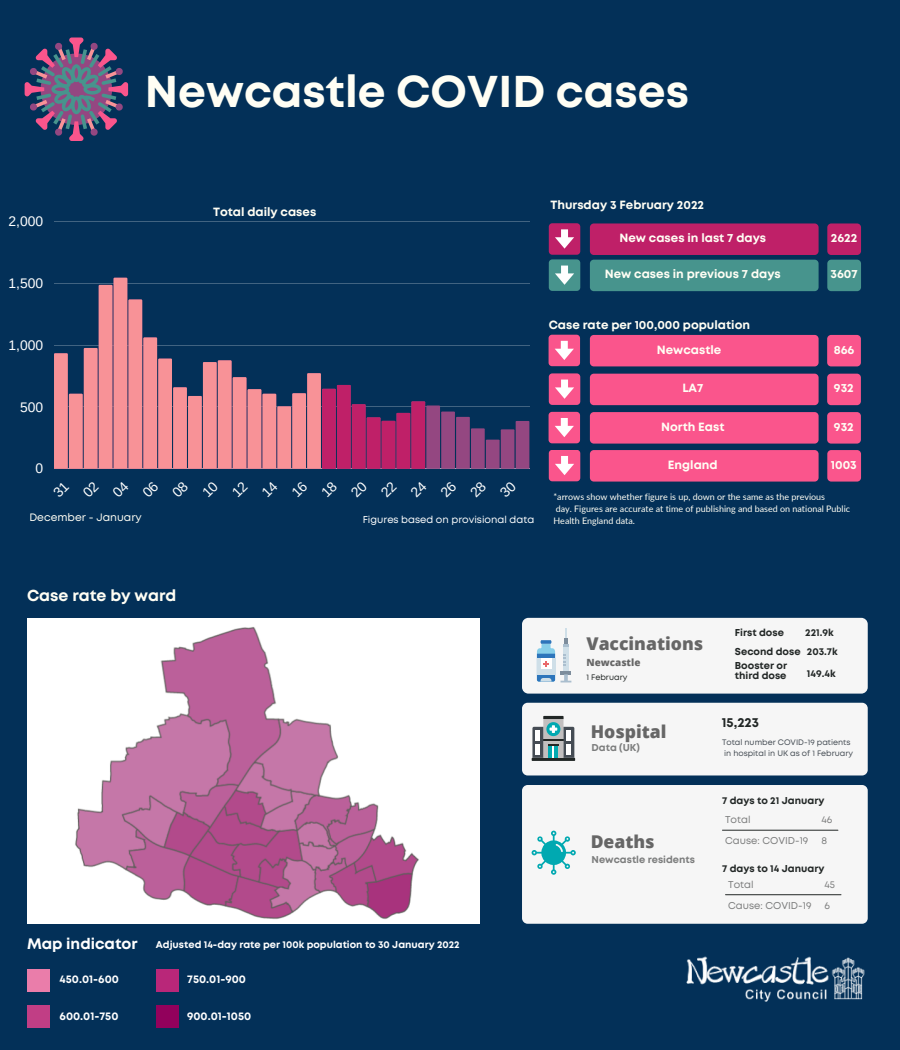
<style>
.page{position:relative;width:900px;height:1050px;background:#033058}
.page>*{position:absolute;margin:0;border:0;box-sizing:border-box;transform-origin:0 0}
.t1{font:700 44.5px "Mont";color:#fffef4}
.t2{font:800 17.6px "Open Sans";color:#666}
.t3{font:700 15.9px "Mont";color:#fffef4}
.t4{font:700 15.2px "Mont";color:#fff}
.t5{font:13.9px "Arimo";color:#fff}
.t6{font:700 13.2px "Mont";color:#222726}
.t7{font:700 11.9px "Mont";color:#fffef4}
.t8{font:700 11.2px "Mont";color:#fff}
.t9{font:10.7px "Mont";color:#fffef4}
.t10{font:700 10px/9.8px "Mont";color:#222726}
.t11{font:700 9.9px "Mont";color:#fff}
.t12{font:9.9px "Mont";color:#7c7d7d}
.t13{font:9.9px "Mont";color:#fff}
.t14{font:700 9.9px "Mont";color:#7c7d7d}
.t15{font:800 9.9px "Open Sans";color:#666}
.t16{font:8.9px/11.9px "Lato";color:#fffef4}
.t17{font:8px "Mont";color:#222726}
.t18{font:7.9px/10.6px "Mont";color:#454c54}
</style>
<div class="page">
<svg style="left:25px;top:38px;width:103px;height:103px"></svg>
<div style="left:522px;top:618px;width:346px;height:76px;background:#f6f6f6;border-radius:6px"></div>
<div style="left:563px;top:644px;width:6px;height:27px;background:#aabece"></div>
<div style="left:563px;top:647px;width:6px;height:24px;background:#cfdfe8"></div>
<svg style="left:561px;top:654px;width:10px;height:28px"></svg>
<svg style="left:564px;top:628px;width:4px;height:16px"></svg>
<svg style="left:537px;top:640px;width:18px;height:42px"></svg>
<div style="left:522px;top:703px;width:346px;height:72px;background:#f6f6f6;border-radius:6px"></div>
<hr style="left:532px;top:758px;width:43px;height:3px;background:#222726">
<svg style="left:532px;top:716px;width:42px;height:42px"></svg>
<div style="left:827px;top:223px;width:34px;height:32px;background:#bf2068;border-radius:4px"></div>
<div style="left:590px;top:223px;width:229px;height:32px;background:#bf2068;border-radius:4px"></div>
<div style="left:549px;top:223px;width:31px;height:32px;background:#bf2068;border-radius:3px"></div>
<svg style="left:555px;top:229px;width:19px;height:20px"></svg>
<div style="left:827px;top:260px;width:34px;height:31px;background:#47948d;border-radius:4px"></div>
<div style="left:590px;top:260px;width:229px;height:31px;background:#47948d;border-radius:4px"></div>
<div style="left:549px;top:260px;width:31px;height:31px;background:#47948d;border-radius:3px"></div>
<svg style="left:555px;top:266px;width:19px;height:19px"></svg>
<div style="left:590px;top:335px;width:229px;height:31px;background:#fa558c;border-radius:4px"></div>
<div style="left:549px;top:335px;width:31px;height:31px;background:#fa558c;border-radius:3px"></div>
<svg style="left:555px;top:341px;width:19px;height:19px"></svg>
<div style="left:590px;top:412px;width:229px;height:32px;background:#fa558c;border-radius:4px"></div>
<div style="left:549px;top:412px;width:31px;height:31px;background:#fa558c;border-radius:3px"></div>
<svg style="left:555px;top:418px;width:19px;height:19px"></svg>
<hr style="left:54px;top:221px;width:475px;height:1px;background:#fff">
<svg style="left:54px;top:278px;width:475px;height:191px"></svg>
<div style="left:827px;top:335px;width:34px;height:31px;background:#fa558c;border-radius:4px"></div>
<div style="left:827px;top:412px;width:34px;height:32px;background:#fa558c;border-radius:4px"></div>
<div style="left:590px;top:450px;width:229px;height:32px;background:#fa558c;border-radius:4px"></div>
<div style="left:549px;top:450px;width:31px;height:31px;background:#fa558c;border-radius:3px"></div>
<svg style="left:555px;top:456px;width:19px;height:19px"></svg>
<div style="left:827px;top:450px;width:34px;height:32px;background:#fa558c;border-radius:4px"></div>
<div style="left:590px;top:374px;width:229px;height:31px;background:#fa558c;border-radius:4px"></div>
<div style="left:549px;top:374px;width:31px;height:31px;background:#fa558c;border-radius:3px"></div>
<svg style="left:555px;top:380px;width:19px;height:19px"></svg>
<div style="left:827px;top:374px;width:34px;height:31px;background:#fa558c;border-radius:4px"></div>
<div style="left:522px;top:785px;width:346px;height:139px;background:#f6f6f6;border-radius:6px"></div>
<hr style="left:722px;top:830px;width:116px;height:1px;background:#222726">
<svg style="left:532px;top:831px;width:44px;height:44px"></svg>
<img style="left:686px;top:956px;width:179px;height:46px">
<hr style="left:726px;top:894px;width:115px;height:1px;background:#222726">
<div style="left:27px;top:618px;width:453px;height:306px;background:#fff"></div>
<div style="left:27px;top:1005px;width:23px;height:23px;background:#c13e85"></div>
<div style="left:156px;top:969px;width:22px;height:23px;background:#b92779"></div>
<div style="left:27px;top:969px;width:23px;height:23px;background:#ea7daa"></div>
<div style="left:156px;top:1005px;width:22px;height:23px;background:#92015c"></div>
<img style="left:75px;top:627px;width:344px;height:292px">
<p class="t5" style="left:9px;top:213px;width:36px">2,000</p>
<p class="t5" style="left:9px;top:275px;width:36px">1,500</p>
<p class="t5" style="left:9px;top:337px;width:36px">1,000</p>
<p class="t5" style="left:20px;top:399px;width:25px">500</p>
<p class="t5" style="left:36px;top:461px;width:9px">0</p>
<p class="t1" style="left:145px;top:75px;width:546px">Newcastle COVID cases</p>
<p class="t7" style="left:213px;top:207px;width:105px">Total daily cases</p>
<p class="t7" style="left:550px;top:200px;width:155px">Thursday 3 February 2022</p>
<p class="t7" style="left:620px;top:233px;width:148px">New cases in last 7 days</p>
<p class="t7" style="left:831px;top:233px;width:28px">2622</p>
<p class="t7" style="left:605px;top:270px;width:178px">New cases in previous 7 days</p>
<p class="t7" style="left:831px;top:270px;width:29px">3607</p>
<p class="t7" style="left:549px;top:320px;width:203px">Case rate per 100,000 population</p>
<p class="t7" style="left:657px;top:345px;width:66px">Newcastle</p>
<p class="t7" style="left:834px;top:345px;width:22px">866</p>
<p class="t7" style="left:682px;top:384px;width:23px">LA7</p>
<p class="t7" style="left:834px;top:384px;width:21px">932</p>
<p class="t7" style="left:661px;top:422px;width:65px">North East</p>
<p class="t7" style="left:834px;top:422px;width:21px">932</p>
<p class="t7" style="left:668px;top:460px;width:51px">England</p>
<p class="t7" style="left:831px;top:460px;width:27px">1003</p>
<p class="t9" style="left:29px;top:513px;width:114px">December - January</p>
<p class="t13" style="left:363px;top:516px;width:173px">Figures based on provisional data</p>
<p class="t16" style="left:553px;top:490px;width:273px">*arrows show whether figure is up, down or the same as the previous</p>
<p class="t16" style="left:553px;top:502px;width:298px">day. Figures are accurate at time of publishing and based on national Public<br>Health England data.</p>
<p class="t3" style="left:27px;top:589px;width:151px">Case rate by ward</p>
<p class="t4" style="left:27px;top:938px;width:112px">Map indicator</p>
<p class="t11" style="left:156px;top:941px;width:305px">Adjusted 14-day rate per 100k population to 30 January 2022</p>
<p class="t8" style="left:60px;top:975px;width:61px">450.01-600</p>
<p class="t8" style="left:187px;top:975px;width:60px">750.01-900</p>
<p class="t8" style="left:60px;top:1012px;width:60px">600.01-750</p>
<p class="t8" style="left:187px;top:1012px;width:66px">900.01-1050</p>
<p class="t10" style="left:735px;top:629px;width:51px">First dose</p>
<p class="t10" style="left:805px;top:629px;width:30px">221.9k</p>
<p class="t2" style="left:586px;top:631px;width:118px">Vaccinations</p>
<p class="t15" style="left:586px;top:655px;width:55px">Newcastle</p>
<p class="t10" style="left:735px;top:647px;width:67px">Second dose</p>
<p class="t10" style="left:807px;top:647px;width:32px">203.7k</p>
<p class="t17" style="left:586px;top:674px;width:43px">1 February</p>
<p class="t10" style="left:735px;top:662px;width:54px">Booster or third dose</p>
<p class="t10" style="left:807px;top:669px;width:30px">149.4k</p>
<p class="t2" style="left:591px;top:720px;width:77px">Hospital</p>
<p class="t14" style="left:592px;top:744px;width:50px">Data (UK)</p>
<p class="t2" style="left:591px;top:829px;width:66px">Deaths</p>
<p class="t14" style="left:592px;top:856px;width:105px">Newcastle residents</p>
<p class="t6" style="left:722px;top:718px;width:39px">15,223</p>
<p class="t18" style="left:722px;top:738px;width:133px">Total number COVID-19 patients in hospital in UK as of 1 February</p>
<p class="t10" style="left:722px;top:797px;width:104px">7 days to 21 January</p>
<p class="t12" style="left:725px;top:816px;width:27px">Total</p>
<p class="t12" style="left:725px;top:837px;width:85px">Cause: COVID-19</p>
<p class="t12" style="left:822px;top:816px;width:12px">46</p>
<p class="t12" style="left:822px;top:837px;width:7px">8</p>
<p class="t10" style="left:722px;top:864px;width:104px">7 days to 14 January</p>
<p class="t12" style="left:728px;top:880px;width:27px">Total</p>
<p class="t12" style="left:728px;top:901px;width:85px">Cause: COVID-19</p>
<p class="t12" style="left:825px;top:880px;width:12px">45</p>
<p class="t12" style="left:825px;top:901px;width:7px">6</p>
</div>
